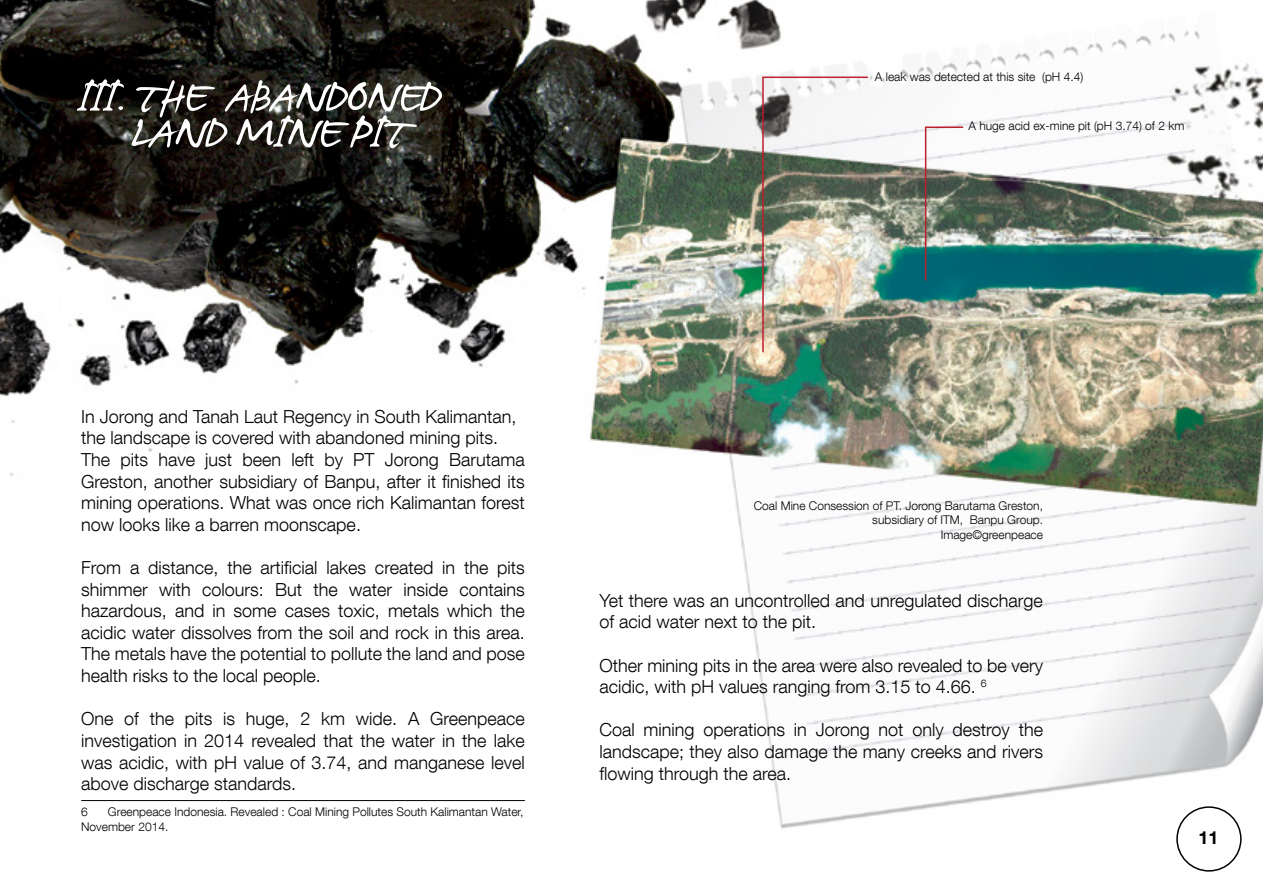
<style>
.page{position:relative;width:1263px;height:893px;background:#fff}
.page>*{position:absolute;margin:0;border:0;box-sizing:border-box;transform-origin:0 0}
.t1{font:58.5px "James Fajardo";color:#fff}
.t2{font:300 18px/21.6px "Helvetica Neue LT Com";color:#000}
.t3{font:700 18px "Helvetica Neue LT Com";color:#000}
.t4{font:300 12px/14.4px "Helvetica Neue LT Com";color:#000}
</style>
<div class="page">
<img style="left:0;top:0;width:1263px;height:872px">
<img style="left:761px;top:76px;width:108px;height:278px">
<svg style="left:924px;top:126px;width:41px;height:156px"></svg>
<hr style="left:81px;top:800px;width:444px;height:1px;background:#000">
<div style="left:1176px;top:806px;width:65px;height:66px;border:2px solid #000;border-radius:50%"></div>
<h1 class="t1" style="left:78px;top:69px;width:363px">III. THE ABANDONED</h1>
<h1 class="t1" style="left:132px;top:105px;width:276px">LAND MINE PIT</h1>
<p class="t4" style="left:875px;top:69px;width:210px">A leak was detected at this site (pH 4.4)</p>
<p class="t4" style="left:968px;top:118px;width:217px">A huge acid ex-mine pit (pH 3.74) of 2 km</p>
<p class="t2" style="left:81px;top:405px;width:445px">In Jorong and Tanah Laut Regency in South Kalimantan, the landscape is covered with abandoned mining pits.<br>The pits have just been left by PT Jorong Barutama Greston, another subsidiary of Banpu, after it finished its mining operations. What was once rich Kalimantan forest now looks like a barren moonscape.</p>
<p class="t2" style="left:81px;top:556px;width:445px;text-align:justify">From a distance, the artificial lakes created in the pits shimmer with colours: But the water inside contains hazardous, and in some cases toxic, metals which the acidic water dissolves from the soil and rock in this area.<br>The metals have the potential to pollute the land and pose health risks to the local people.</p>
<p class="t2" style="left:81px;top:708px;width:445px;text-align:justify">One of the pits is huge, 2 km wide. A Greenpeace investigation in 2014 revealed that the water in the lake was acidic, with pH value of 3.74, and manganese level above discharge standards.</p>
<p class="t4" style="left:81px;top:804px;width:8px">6</p>
<p class="t4" style="left:81px;top:804px;width:444px;text-indent:27px">Greenpeace Indonesia. Revealed : Coal Mining Pollutes South Kalimantan Water,<br>November 2014.</p>
<p class="t4" style="left:754px;top:498px;width:291px;text-align:right">Coal Mine Consession of PT. Jorong Barutama Greston, subsidiary of ITM, Banpu Group.<br>Image©greenpeace</p>
<p class="t2" style="left:599px;top:589px;width:445px">Yet there was an uncontrolled and unregulated discharge of acid water next to the pit.</p>
<p class="t2" style="left:599px;top:654px;width:445px">Other mining pits in the area were also revealed to be very acidic, with pH values ranging from 3.15 to 4.66. <sup>6</sup></p>
<p class="t2" style="left:599px;top:719px;width:445px;text-align:justify">Coal mining operations in Jorong not only destroy the landscape; they also damage the many creeks and rivers flowing through the area.</p>
<p class="t3" style="left:1198px;top:826px;width:22px">11</p>
</div>
